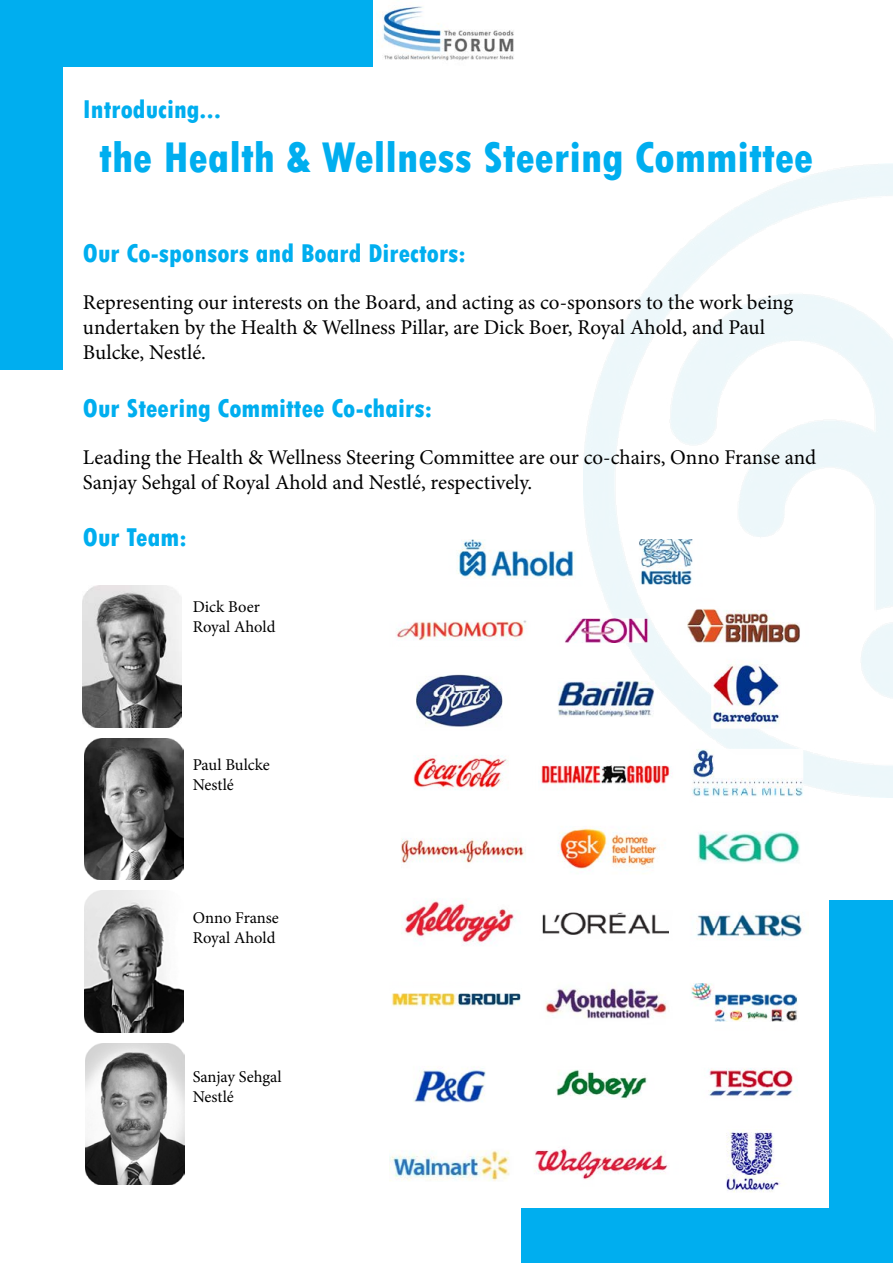
<style>
.page{position:relative;width:893px;height:1263px;background:#fff}
.page>*{position:absolute;margin:0;border:0;box-sizing:border-box;transform-origin:0 0}
.t1{font:800 condensed 45px "Tw Cen";color:#00aeef}
.t2{font:800 condensed 27px "Tw Cen";color:#00aeef}
.t3{font:21px/25.2px "Minion Pro";color:#000}
.t4{font:16.5px/19.8px "Minion Pro";color:#000}
</style>
<div class="page">
<img style="left:583px;top:164px;width:310px;height:633px">
<img style="left:376px;top:6px;width:138px;height:55px">
<div style="left:0;top:0;width:372px;height:66px;background:#00aeef"></div>
<div style="left:829px;top:900px;width:64px;height:315px;background:#00aeef"></div>
<div style="left:522px;top:1208px;width:371px;height:55px;background:#00aeef"></div>
<div style="left:0;top:56px;width:63px;height:314px;background:#00aeef"></div>
<img style="left:83px;top:585px;width:99px;height:142px">
<img style="left:84px;top:738px;width:99px;height:141px">
<img style="left:85px;top:890px;width:99px;height:142px">
<img style="left:86px;top:1043px;width:99px;height:142px">
<img style="left:389px;top:540px;width:419px;height:652px">
<p class="t2" style="left:83px;top:93px;width:140px">Introducing...</p>
<h1 class="t1" style="left:99px;top:130px;width:716px">the Health &amp; Wellness Steering Committee</h1>
<p class="t2" style="left:83px;top:237px;width:385px">Our Co-sponsors and Board Directors:</p>
<p class="t3" style="left:83px;top:290px;width:712px">Representing our interests on the Board, and acting as co-sponsors to the work being undertaken by the Health &amp; Wellness Pillar, are Dick Boer, Royal Ahold, and Paul<br>Bulcke, Nestlé.</p>
<p class="t2" style="left:83px;top:392px;width:351px">Our Steering Committee Co-chairs:</p>
<p class="t3" style="left:83px;top:444px;width:735px">Leading the Health &amp; Wellness Steering Committee are our co-chairs, Onno Franse and<br>Sanjay Sehgal of Royal Ahold and Nestlé, respectively.</p>
<p class="t2" style="left:83px;top:522px;width:105px">Our Team:</p>
<p class="t4" style="left:193px;top:597px;width:84px">Dick Boer<br>Royal Ahold</p>
<p class="t4" style="left:193px;top:755px;width:79px">Paul Bulcke<br>Nestlé</p>
<p class="t4" style="left:193px;top:908px;width:88px">Onno Franse<br>Royal Ahold</p>
<p class="t4" style="left:193px;top:1067px;width:91px">Sanjay Sehgal<br>Nestlé</p>
</div>
